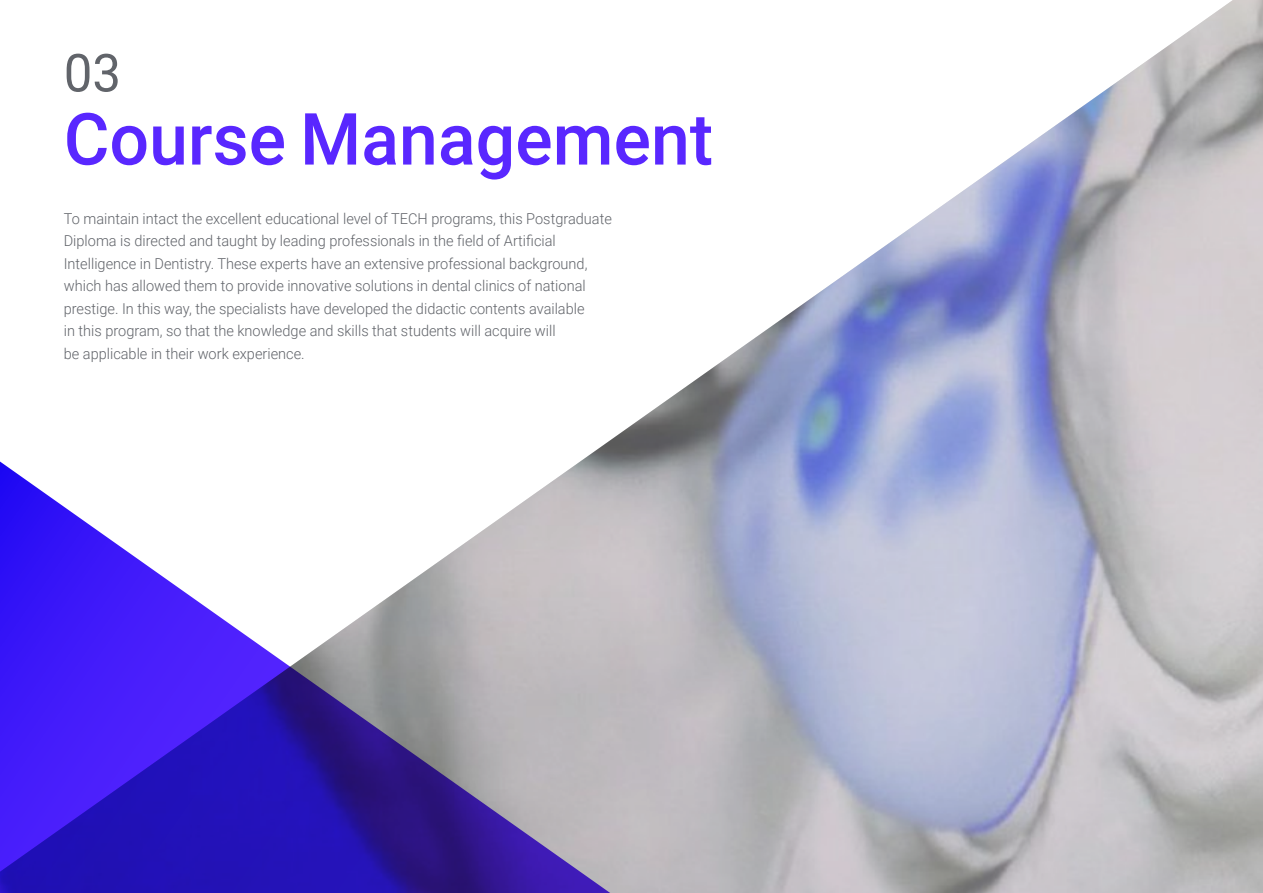
<style>
.page{position:relative;width:1263px;height:893px;background:#fff}
.page>*{position:absolute;margin:0;border:0;box-sizing:border-box;transform-origin:0 0}
.t1{font:500 72px "Roboto";color:#5927ff}
.t2{font:52.5px "Roboto";color:#61646a}
.t3{font:300 15px/22.5px "Roboto";color:#61646a}
</style>
<div class="page">
<img style="left:602px;top:0;width:661px;height:893px">
<svg style="left:0;top:446px;width:640px;height:447px"></svg>
<h2 class="t2" style="left:64px;top:36px;width:59px">03</h2>
<h1 class="t1" style="left:64px;top:89px;width:651px">Course Management</h1>
<p class="t3" style="left:64px;top:207px;width:550px">To maintain intact the excellent educational level of TECH programs, this Postgraduate Diploma is directed and taught by leading professionals in the field of Artificial Intelligence in Dentistry. These experts have an extensive professional background, which has allowed them to provide innovative solutions in dental clinics of national prestige. In this way, the specialists have developed the didactic contents available<br>in this program, so that the knowledge and skills that students will acquire will<br>be applicable in their work experience.</p>
</div>
